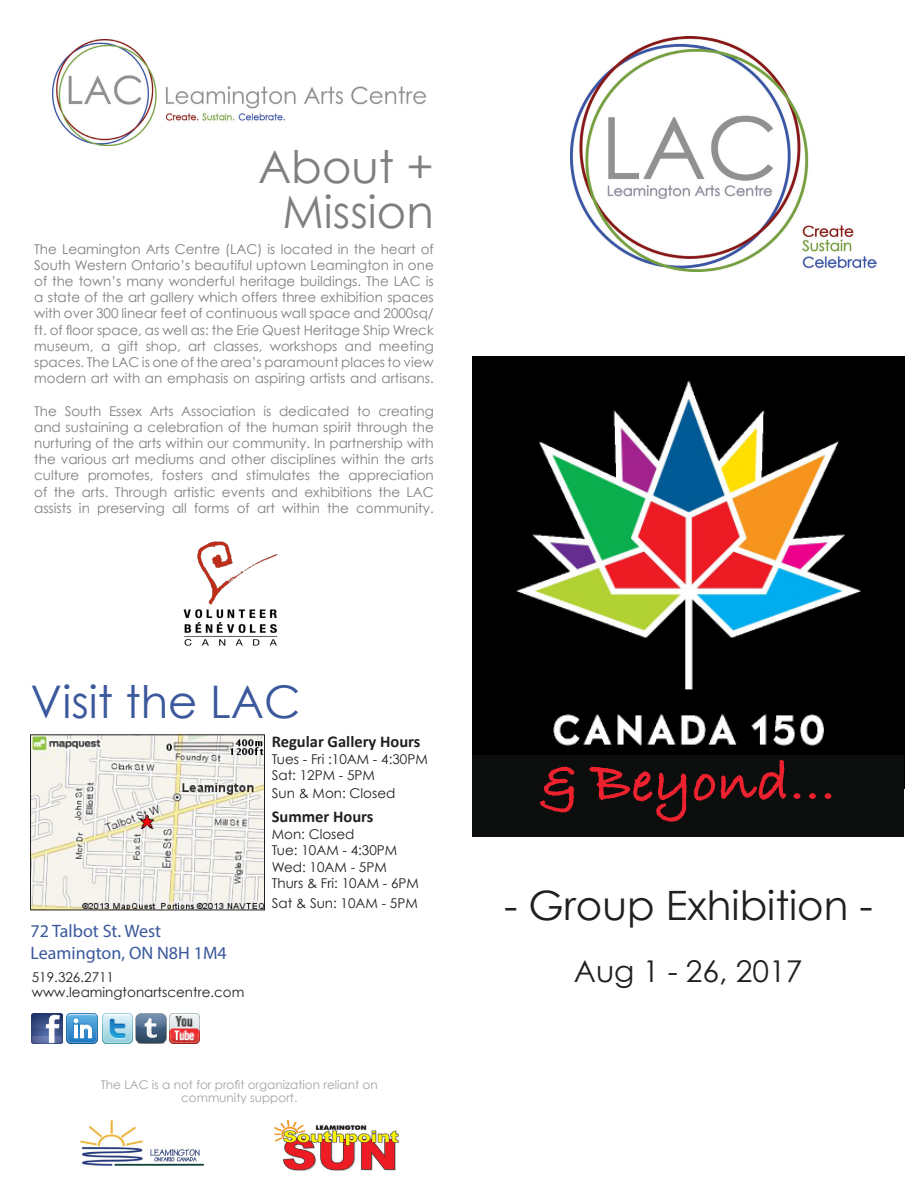
<style>
.page{position:relative;width:918px;height:1188px;background:#fff}
.page>*{position:absolute;margin:0;border:0;box-sizing:border-box;transform-origin:0 0}
.t1{font:700 58.5px "Bradley Hand ITCTT";color:#ee212f}
.t2{font:45px "Century Gothic";color:#7e7f7e}
.t3{font:45px "Century Gothic";color:#3a589b}
.t4{font:40.5px "Century Gothic";color:#231f20}
.t5{font:30px "Century Gothic";color:#231f20}
.t6{font:18px "Myriad Pro";color:#3a589b}
.t7{font:700 16.5px "Calibri";color:#231f20}
.t8{font:13.5px/16.2px "Century Gothic";color:#7e7f7e;text-align:justify}
.t9{font:13.5px "Century Gothic";color:#231f20}
.t10{font:12px/13.5px "Century Gothic";color:#a5a4a4;text-align:center}
</style>
<div class="page">
<img style="left:570px;top:37px;width:306px;height:235px">
<img style="left:52px;top:39px;width:374px;height:107px">
<img style="left:80px;top:1120px;width:123px;height:46px">
<img style="left:32px;top:737px;width:231px;height:171px">
<div style="left:30px;top:735px;width:235px;height:175px;border:1px solid #231f20"></div>
<img style="left:32px;top:1014px;width:30px;height:30px">
<img style="left:67px;top:1014px;width:30px;height:30px">
<img style="left:102px;top:1013px;width:30px;height:31px">
<img style="left:169px;top:1014px;width:31px;height:30px">
<img style="left:136px;top:1014px;width:30px;height:30px">
<img style="left:275px;top:1120px;width:123px;height:50px">
<img style="left:183px;top:541px;width:95px;height:105px">
<img style="left:472px;top:356px;width:432px;height:399px">
<div style="left:472px;top:755px;width:432px;height:81px;background:#0b0e0c"></div>
<p class="t2" style="left:258px;top:140px;width:177px">About +</p>
<p class="t2" style="left:283px;top:185px;width:153px">Mission</p>
<p class="t8" style="left:34px;top:240px;width:401px">The Leamington Arts Centre (LAC) is located in the heart of South Western Ontario’s beautiful uptown Leamington in one of the town’s many wonderful heritage buildings. The LAC is a state of the art gallery which offers three exhibition spaces with over 300 linear feet of continuous wall space and 2000sq/ ft. of floor space, as well as: the Erie Quest Heritage Ship Wreck museum, a gift shop, art classes, workshops and meeting spaces. The LAC is one of the area’s paramount places to view modern art with an emphasis on aspiring artists and artisans.</p>
<p class="t8" style="left:34px;top:402px;width:401px">The South Essex Arts Association is dedicated to creating and sustaining a celebration of the human spirit through the nurturing of the arts within our community. In partnership with the various art mediums and other disciplines within the arts culture promotes, fosters and stimulates the appreciation of the arts. Through artistic events and exhibitions the LAC assists in preserving all forms of art within the community.</p>
<p class="t3" style="left:31px;top:674px;width:272px">Visit the LAC</p>
<p class="t6" style="left:31px;top:920px;width:132px">72 Talbot St. West</p>
<p class="t6" style="left:31px;top:942px;width:198px">Leamington, ON N8H 1M4</p>
<p class="t9" style="left:32px;top:969px;width:84px">519.326.2711</p>
<p class="t9" style="left:32px;top:984px;width:214px">www.leamingtonartscentre.com</p>
<p class="t7" style="left:272px;top:731px;width:150px">Regular Gallery Hours</p>
<p class="t9" style="left:272px;top:750px;width:157px">Tues - Fri :10AM - 4:30PM</p>
<p class="t9" style="left:272px;top:767px;width:105px">Sat: 12PM - 5PM</p>
<p class="t9" style="left:272px;top:785px;width:125px">Sun &amp; Mon: Closed</p>
<p class="t7" style="left:272px;top:806px;width:103px">Summer Hours</p>
<p class="t9" style="left:272px;top:825px;width:84px">Mon: Closed</p>
<p class="t9" style="left:272px;top:842px;width:127px">Tue: 10AM - 4:30PM</p>
<p class="t9" style="left:272px;top:858px;width:117px">Wed: 10AM - 5PM</p>
<p class="t9" style="left:272px;top:875px;width:149px">Thurs &amp; Fri: 10AM - 6PM</p>
<p class="t9" style="left:272px;top:894px;width:148px">Sat &amp; Sun: 10AM - 5PM</p>
<p class="t10" style="left:101px;top:1078px;width:278px">The LAC is a not for profit organization reliant on community support.</p>
<p class="t1" style="left:541px;top:737px;width:297px">&amp; Beyond...</p>
<p class="t4" style="left:504px;top:881px;width:370px">- Group Exhibition -</p>
<p class="t5" style="left:574px;top:953px;width:230px">Aug 1 - 26, 2017</p>
</div>
